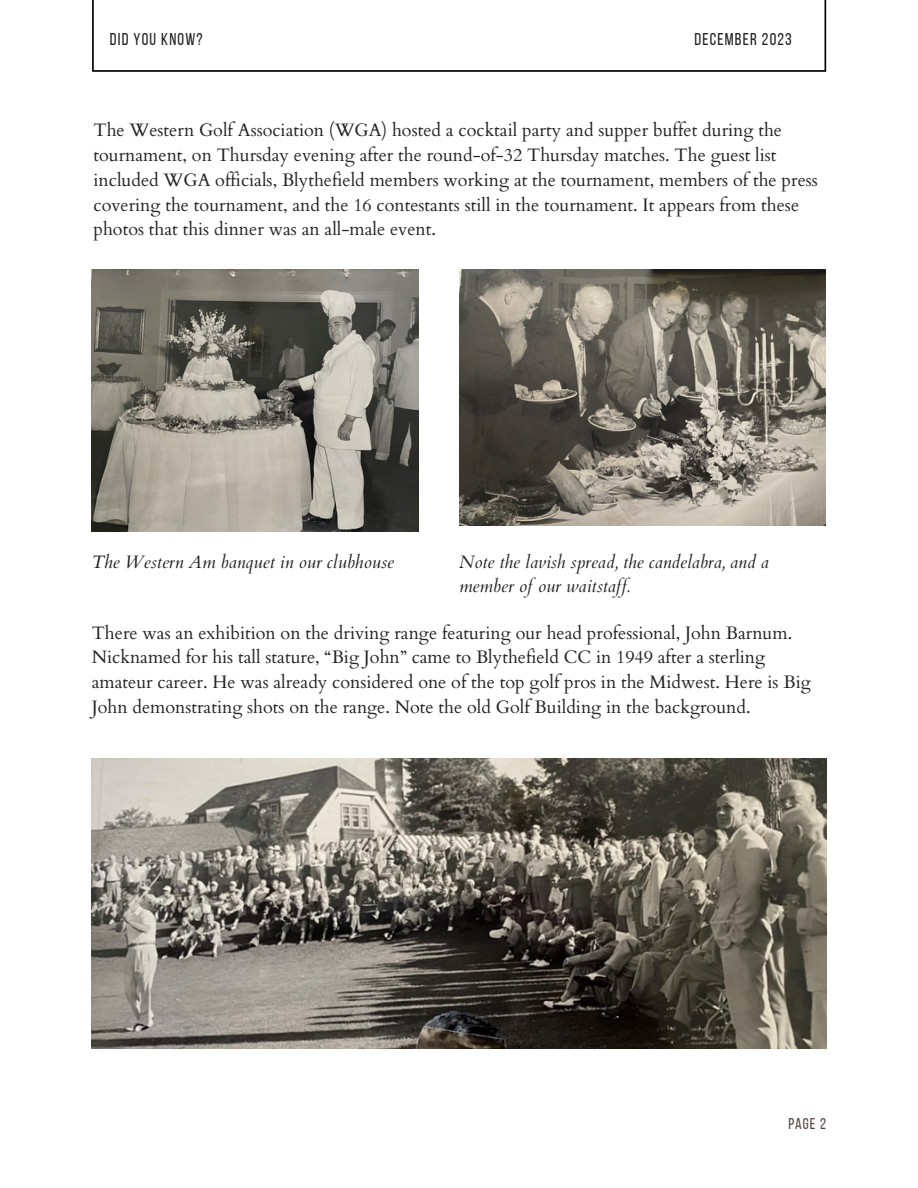
<style>
.page{position:relative;width:918px;height:1188px;background:#fff}
.page>*{position:absolute;margin:0;border:0;box-sizing:border-box;transform-origin:0 0}
.t1{font:18px/24.8px "Cardo";color:#222}
.t2{font:italic 18px/24.8px "Cardo";color:#222}
.t3{font:17.1px "Bebas Neue";letter-spacing:.07em;color:#222}
.t4{font:15.6px "Bebas Neue";color:#544441}
</style>
<div class="page">
<img style="left:92px;top:269px;width:326px;height:262px">
<img style="left:459px;top:269px;width:367px;height:257px">
<img style="left:92px;top:758px;width:734px;height:291px">
<p class="t3" style="left:110px;top:32px;width:94px">DID YOU KNOW?</p>
<p class="t3" style="left:695px;top:32px;width:99px">DECEMBER 2023</p>
<p class="t1" style="left:94px;top:118px;width:726px">The Western Golf Association (WGA) hosted a cocktail party and supper buffet during the tournament, on Thursday evening after the round-of-32 Thursday matches. The guest list included WGA officials, Blythefield members working at the tournament, members of the press covering the tournament, and the 16 contestants still in the tournament. It appears from these photos that this dinner was an all-male event.</p>
<p class="t2" style="left:92px;top:550px;width:304px">The Western Am banquet in our clubhouse</p>
<p class="t2" style="left:459px;top:550px;width:311px">Note the lavish spread, the candelabra, and a member of our waitstaff.</p>
<p class="t1" style="left:92px;top:621px;width:721px">There was an exhibition on the driving range featuring our head professional, John Barnum.<br>Nicknamed for his tall stature, “Big John” came to Blythefield CC in 1949 after a sterling amateur career. He was already considered one of the top golf pros in the Midwest. Here is Big John demonstrating shots on the range. Note the old Golf Building in the background.</p>
<p class="t4" style="left:788px;top:1117px;width:39px">PAGE 2</p>
</div>
